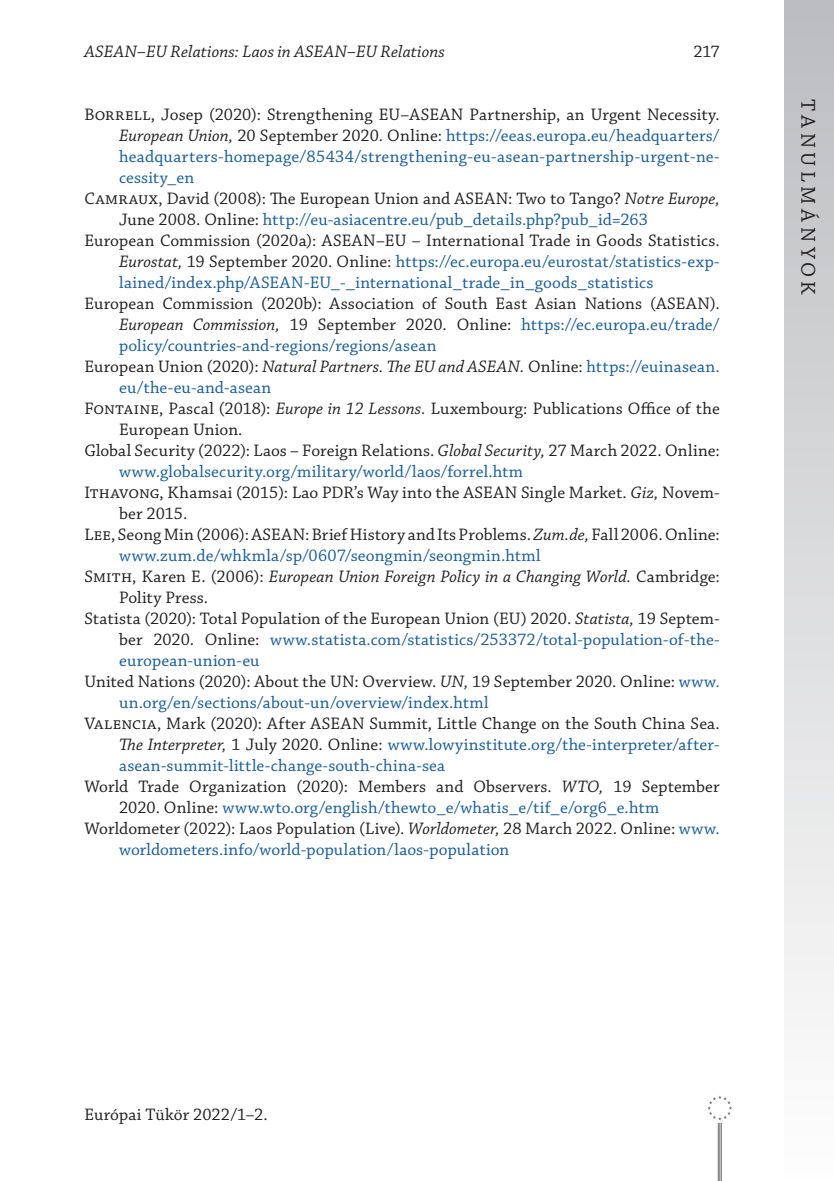
<style>
.page{position:relative;width:834px;height:1181px;background:#fff}
.page>*{position:absolute;margin:0;border:0;box-sizing:border-box;transform-origin:0 0}
.t1{font:21px "Chaparral Pro";letter-spacing:.21em;color:#231f20}
._6__Bibliography_ite{font:17.5px/21px "Chaparral Pro";color:#231f20}
._6__Bibliography_ite-2{font:17.5px/21px "Chaparral Pro";letter-spacing:.005em;color:#175d9e;text-align:justify}
._6__Bibliography_ite-3{font:italic 17.5px/21px "Chaparral Pro";letter-spacing:.005em;color:#231f20}
.s1{color:#231f20}
.s2{font-style:italic;color:#231f20}
.s3{font-style:italic}
.s4{color:#175d9e}
.s5{font-style:normal}
</style>
<div class="page">
<div style="left:784px;top:0;width:49px;height:1181px;background:linear-gradient(to bottom,#bbbcbf,#fefefe)"></div>
<hr style="left:717px;top:1107px;width:1px;height:74px;background:#6c6d70">
<hr style="left:719px;top:1107px;width:1px;height:74px;background:#6c6d70">
<hr style="left:720px;top:1107px;width:1px;height:74px;background:#6c6d70">
<div style="left:704px;top:1093px;width:30px;height:29px;background:#fff"></div>
<svg style="left:707px;top:1095px;width:25px;height:25px"></svg>
<p class="_6__Bibliography_ite-3" style="left:84px;top:42px;width:362px">ASEAN–EU Relations: Laos in ASEAN–EU Relations</p>
<p class="_6__Bibliography_ite" style="left:693px;top:42px;width:28px">217</p>
<p class="_6__Bibliography_ite-2" style="left:119px;top:105px;width:602px;text-indent:-35px"><span class="s1">Borrell, Josep (2020): Strengthening EU–ASEAN Partnership, an Urgent Necessity.<br></span><span class="s2">European Union,</span> <span class="s1">20 September 2020. Online:</span> https://eeas.europa.eu/headquarters/ headquarters-homepage/85434/strengthening-eu-asean-partnership-urgent-ne&shy;cessity_en</p>
<p class="_6__Bibliography_ite" style="left:119px;top:189px;width:602px;text-indent:-35px">Camraux, David (2008): The European Union and ASEAN: Two to Tango? <span class="s3">Notre Europe,<br></span>June 2008. Online: <span class="s4">http://eu-asiacentre.eu/pub_details.php?pub_id=263</span></p>
<p class="_6__Bibliography_ite-2" style="left:119px;top:231px;width:602px;text-indent:-35px"><span class="s1">European Commission (2020a): ASEAN–EU – International Trade in Goods Statistics.<br></span><span class="s2">Eurostat,</span> <span class="s1">19 September 2020. Online:</span> https://ec.europa.eu/eurostat/statistics-exp&shy;lained/index.php/ASEAN-EU_-_international_trade_in_goods_statistics</p>
<p class="_6__Bibliography_ite" style="left:119px;top:294px;width:602px;text-align:justify;text-indent:-35px">European Commission (2020b): Association of South East Asian Nations (ASEAN).<br><span class="s3">European Commission,</span> 19 September 2020. Online: <span class="s4">https://ec.europa.eu/trade/ policy/countries-and-regions/regions/asean</span></p>
<p class="_6__Bibliography_ite-2" style="left:119px;top:357px;width:602px;text-indent:-35px"><span class="s1">European Union (2020):</span> <span class="s2">Natural Partners. The EU and ASEAN.</span> <span class="s1">Online:</span> https://euinasean. eu/the-eu-and-asean</p>
<p class="_6__Bibliography_ite" style="left:119px;top:399px;width:602px;text-indent:-35px">Fontaine, Pascal (2018): <span class="s3">Europe in 12 Lessons.</span> Luxembourg: Publications Office of the<br>European Union.</p>
<p class="_6__Bibliography_ite" style="left:119px;top:441px;width:602px;text-indent:-35px">Global Security (2022): Laos – Foreign Relations. <span class="s3">Global Security,</span> 27 March 2022. Online: <span class="s4">www.globalsecurity.org/military/world/laos/forrel.htm</span></p>
<p class="_6__Bibliography_ite" style="left:119px;top:483px;width:602px;text-indent:-35px">Ithavong, Khamsai (2015): Lao PDR’s Way into the ASEAN Single Market. <span class="s3">Giz,</span> Novem&shy;ber 2015.</p>
<p class="_6__Bibliography_ite" style="left:119px;top:525px;width:602px;text-indent:-35px">Lee, Seong Min (2006): ASEAN: Brief History and Its Problems. <span class="s3">Zum.de,</span> Fall 2006. Online: <span class="s4">www.zum.de/whkmla/sp/0607/seongmin/seongmin.html</span></p>
<p class="_6__Bibliography_ite-3" style="left:119px;top:567px;width:602px;text-indent:-35px"><span class="s5">Smith, Karen E. (2006):</span> European Union Foreign Policy in a Changing World. <span class="s5">Cambridge:<br>Polity Press.</span></p>
<p class="_6__Bibliography_ite" style="left:119px;top:609px;width:602px;text-align:justify;text-indent:-35px">Statista (2020): Total Population of the European Union (EU) 2020. <span class="s3">Statista,</span> 19 Septem&shy;ber 2020. Online: <span class="s4">www.statista.com/statistics/253372/total-population-of-the&shy;european-union-eu</span></p>
<p class="_6__Bibliography_ite" style="left:119px;top:672px;width:602px;text-indent:-35px">United Nations (2020): About the UN: Overview. <span class="s3">UN,</span> 19 September 2020. Online: <span class="s4">www. un.org/en/sections/about-un/overview/index.html</span></p>
<p class="_6__Bibliography_ite-2" style="left:119px;top:714px;width:602px;text-indent:-35px"><span class="s1">Valencia, Mark (2020): After ASEAN Summit, Little Change on the South China Sea.<br></span><span class="s2">The Interpreter,</span> <span class="s1">1 July 2020. Online:</span> www.lowyinstitute.org/the-interpreter/after&shy;asean-summit-little-change-south-china-sea</p>
<p class="_6__Bibliography_ite" style="left:119px;top:777px;width:602px;text-indent:-35px">World Trade Organization (2020): Members and Observers. <span class="s3">WTO,</span> 19 September<br>2020. Online: <span class="s4">www.wto.org/english/thewto_e/whatis_e/tif_e/org6_e.htm</span></p>
<p class="_6__Bibliography_ite" style="left:119px;top:819px;width:602px;text-indent:-35px">Worldometer (2022): Laos Population (Live). <span class="s3">Worldometer,</span> 28 March 2022. Online: <span class="s4">www. worldometers.info/world-population/laos-population</span></p>
<p class="t1" style="left:819px;top:99px;width:197px;rotate:90deg">TANULMÁNYOK</p>
<p class="_6__Bibliography_ite" style="left:84px;top:1105px;width:185px">Európai Tükör 2022/1–2.</p>
</div>
